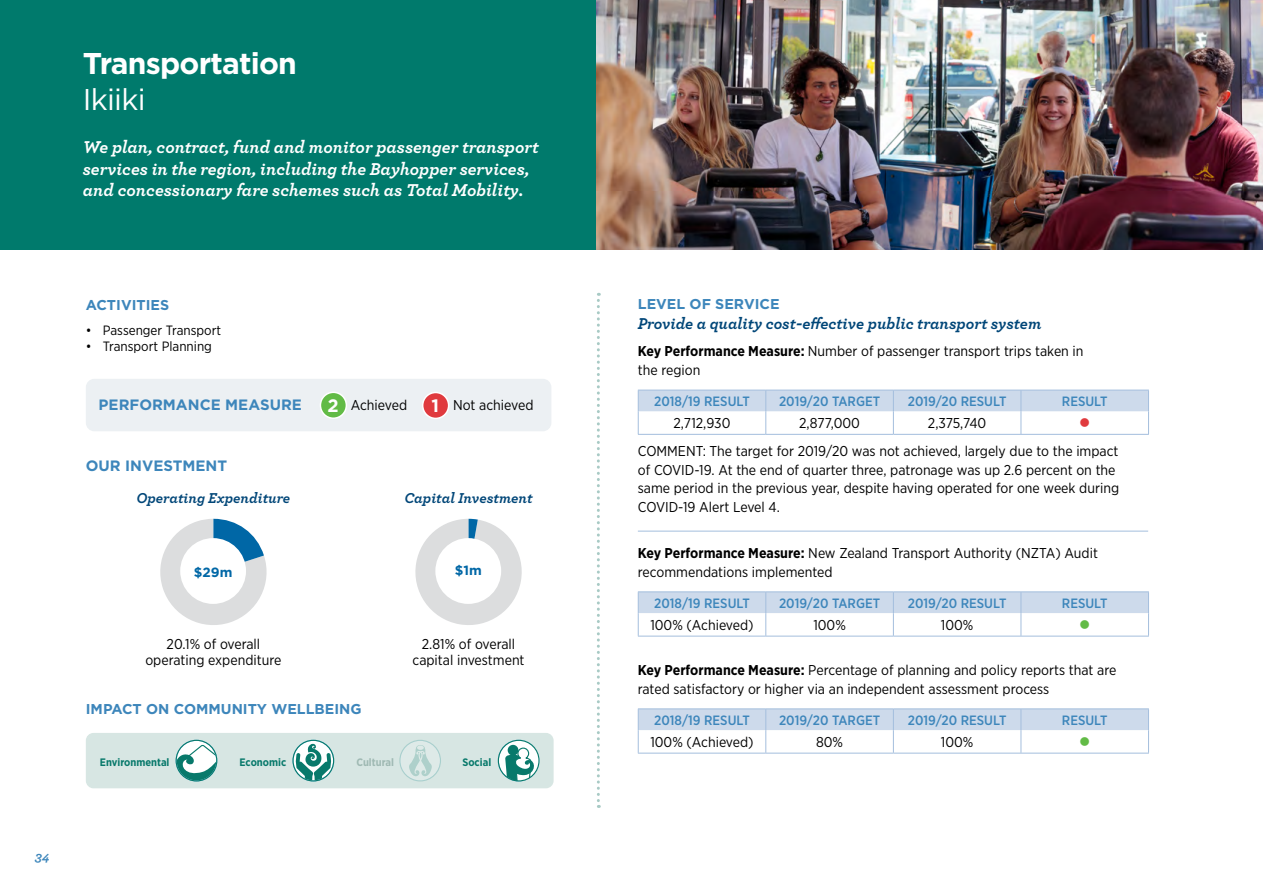
<style>
.page{position:relative;width:1263px;height:893px;background:#fff}
.page>*{position:absolute;margin:0;border:0;box-sizing:border-box;transform-origin:0 0}
.LTP_heading{font:700 30px "Gotham";letter-spacing:-.025em;color:#fff}
.t1{font:30px "Gotham";letter-spacing:-.025em;color:#fff}
.LOS_archer_text_body{font:italic 700 18px/21.6px "Archer";color:#fff}
.chart_heading{font:700 18px "Gotham";color:#fff}
.LOS_archer_text_body-2{font:italic 700 16.5px "Archer";color:#004678}
.GOA_sub_heads{font:italic 700 15px "Archer";color:#004678}
.LEVEL_OF_SERVICE{font:700 15px "Gotham";color:#3d86bb}
.LTP_sub2{font:700 15px "Gotham";color:#3d86bb}
.Table_centre{font:15px "Wingdings";color:#62bb46}
.Table_centre-2{font:15px "Wingdings";color:#e03a3e}
.Body_copy{font:14.25px/18.8px "Gotham Narrow";color:#000}
.Table_centre-3{font:14.25px "Gotham Narrow";color:#000}
.bullet{font:14.25px/16.5px "Gotham Narrow";color:#000;text-align:center}
.summary_block_heads{font:700 14.25px "Gotham";color:#3d86bb}
.LEVEL_OF_SERVICE-2{font:14.25px "Gotham Narrow";color:#000}
.LEVEL_OF_SERVICE-3{font:700 14.25px "Gotham";color:#3d86bb}
.table_head_white_cen{font:500 13.5px "Gotham Narrow";color:#3d86bb}
.t2{font:13.5px "Gotham Narrow";color:#000}
.t3{font:italic 700 13.5px "Archer";color:#3d86bb}
.t4{font:700 13.35px "Gotham";color:#0067a6}
.t5{font:700 10.8px "Gotham Narrow";color:#08796b}
.t6{font:700 10.8px "Gotham Narrow";color:#9fb9b3}
.s1{font-weight:700}
</style>
<div class="page">
<div style="left:0;top:0;width:597px;height:250px;background:#007a6c"></div>
<img style="left:597px;top:0;width:666px;height:250px">
<div style="left:86px;top:379px;width:465px;height:52px;background:#ecf0f3;border-radius:9px"></div>
<div style="left:320px;top:392px;width:26px;height:26px;background:#62bb46;border-radius:50%"></div>
<div style="left:320px;top:392px;width:27px;height:27px;border:2px solid #fff;border-radius:50%"></div>
<div style="left:423px;top:392px;width:26px;height:26px;background:#e03a3e;border-radius:50%"></div>
<div style="left:422px;top:392px;width:27px;height:27px;border:2px solid #fff;border-radius:50%"></div>
<svg style="left:160px;top:519px;width:107px;height:106px"></svg>
<div style="left:180px;top:538px;width:66px;height:66px;background:#fff;border-radius:50%"></div>
<svg style="left:415px;top:519px;width:107px;height:106px"></svg>
<div style="left:435px;top:538px;width:66px;height:66px;background:#fff;border-radius:50%"></div>
<div style="left:86px;top:733px;width:468px;height:55px;background:#d7e6e3;border-radius:8px"></div>
<svg style="left:399px;top:740px;width:42px;height:41px"></svg>
<svg style="left:292px;top:740px;width:42px;height:41px"></svg>
<svg style="left:498px;top:740px;width:42px;height:41px"></svg>
<svg style="left:176px;top:740px;width:41px;height:41px"></svg>
<svg style="left:638px;top:390px;width:511px;height:44px"></svg>
<hr style="left:638px;top:434px;width:128px;height:1px;background:#a4bedd">
<hr style="left:766px;top:434px;width:127px;height:1px;background:#a4bedd">
<hr style="left:893px;top:434px;width:128px;height:1px;background:#a4bedd">
<hr style="left:1021px;top:434px;width:128px;height:1px;background:#a4bedd">
<hr style="left:638px;top:531px;width:510px;height:1px;background:#a4bedd">
<hr style="left:638px;top:591px;width:128px;height:1px;background:#a4bedd">
<hr style="left:766px;top:591px;width:127px;height:1px;background:#a4bedd">
<hr style="left:893px;top:591px;width:128px;height:1px;background:#a4bedd">
<hr style="left:1021px;top:591px;width:128px;height:1px;background:#a4bedd">
<svg style="left:638px;top:592px;width:511px;height:44px"></svg>
<hr style="left:638px;top:636px;width:128px;height:1px;background:#a4bedd">
<hr style="left:766px;top:636px;width:127px;height:1px;background:#a4bedd">
<hr style="left:893px;top:636px;width:128px;height:1px;background:#a4bedd">
<hr style="left:1021px;top:636px;width:128px;height:1px;background:#a4bedd">
<hr style="left:638px;top:708px;width:128px;height:1px;background:#a4bedd">
<hr style="left:766px;top:708px;width:127px;height:1px;background:#a4bedd">
<hr style="left:893px;top:708px;width:128px;height:1px;background:#a4bedd">
<hr style="left:1021px;top:708px;width:128px;height:1px;background:#a4bedd">
<svg style="left:638px;top:709px;width:511px;height:44px"></svg>
<hr style="left:638px;top:753px;width:128px;height:1px;background:#a4bedd">
<hr style="left:766px;top:753px;width:127px;height:1px;background:#a4bedd">
<hr style="left:893px;top:753px;width:128px;height:1px;background:#a4bedd">
<hr style="left:1021px;top:753px;width:128px;height:1px;background:#a4bedd">
<svg style="left:597px;top:293px;width:3px;height:515px"></svg>
<p class="LTP_heading" style="left:83px;top:44px;width:216px">Transportation</p>
<p class="t1" style="left:83px;top:80px;width:64px">Ikiiki</p>
<p class="LOS_archer_text_body" style="left:83px;top:135px;width:457px">We plan, contract, fund and monitor passenger transport services in the region, including the Bayhopper services, and concessionary fare schemes such as Total Mobility.</p>
<p class="t3" style="left:35px;top:846px;width:16px">34</p>
<p class="summary_block_heads" style="left:86px;top:295px;width:85px">ACTIVITIES</p>
<p class="t2" style="left:86px;top:322px;width:137px">• Passenger Transport</p>
<p class="t2" style="left:86px;top:338px;width:128px">• Transport Planning</p>
<p class="LEVEL_OF_SERVICE" style="left:99px;top:395px;width:205px">PERFORMANCE MEASURE</p>
<p class="chart_heading" style="left:327px;top:393px;width:13px">2</p>
<p class="LEVEL_OF_SERVICE-2" style="left:351px;top:396px;width:58px">Achieved</p>
<p class="chart_heading" style="left:432px;top:393px;width:9px">1</p>
<p class="LEVEL_OF_SERVICE-2" style="left:453px;top:396px;width:82px">Not achieved</p>
<p class="LTP_sub2" style="left:86px;top:455px;width:143px">OUR INVESTMENT</p>
<p class="GOA_sub_heads" style="left:137px;top:486px;width:155px">Operating Expenditure</p>
<p class="GOA_sub_heads" style="left:404px;top:486px;width:130px">Capital Investment</p>
<p class="t4" style="left:194px;top:563px;width:40px">$29m</p>
<p class="t4" style="left:455px;top:561px;width:28px">$1m</p>
<p class="bullet" style="left:145px;top:635px;width:138px">20.1% of overall operating expenditure</p>
<p class="bullet" style="left:412px;top:635px;width:114px">2.81% of overall capital investment</p>
<p class="summary_block_heads" style="left:86px;top:699px;width:277px">IMPACT ON COMMUNITY WELLBEING</p>
<p class="t5" style="left:100px;top:755px;width:71px">Environmental</p>
<p class="t5" style="left:240px;top:755px;width:48px">Economic</p>
<p class="t6" style="left:356px;top:755px;width:39px">Cultural</p>
<p class="t5" style="left:462px;top:755px;width:30px">Social</p>
<p class="LEVEL_OF_SERVICE-3" style="left:638px;top:295px;width:143px">LEVEL OF SERVICE</p>
<p class="LOS_archer_text_body-2" style="left:638px;top:311px;width:405px">Provide a quality cost-effective public transport system</p>
<p class="Body_copy" style="left:638px;top:342px;width:447px"><span class="s1">Key Performance Measure:</span> Number of passenger transport trips taken in the region</p>
<p class="table_head_white_cen" style="left:654px;top:393px;width:97px">2018/19 RESULT</p>
<p class="table_head_white_cen" style="left:779px;top:393px;width:103px">2019/20 TARGET</p>
<p class="table_head_white_cen" style="left:908px;top:393px;width:100px">2019/20 RESULT</p>
<p class="table_head_white_cen" style="left:1062px;top:393px;width:47px">RESULT</p>
<p class="Table_centre-3" style="left:673px;top:414px;width:58px">2,712,930</p>
<p class="Table_centre-3" style="left:799px;top:414px;width:62px">2,877,000</p>
<p class="Table_centre-3" style="left:928px;top:414px;width:60px">2,375,740</p>
<p class="Table_centre-2" style="left:1079px;top:415px;width:13px">●</p>
<p class="Body_copy" style="left:638px;top:441px;width:483px">COMMENT: The target for 2019/20 was not achieved, largely due to the impact of COVID-19. At the end of quarter three, patronage was up 2.6 percent on the same period in the previous year, despite having operated for one week during COVID-19 Alert Level 4.</p>
<p class="Body_copy" style="left:638px;top:544px;width:462px"><span class="s1">Key Performance Measure:</span> New Zealand Transport Authority (NZTA) Audit recommendations implemented</p>
<p class="table_head_white_cen" style="left:654px;top:595px;width:97px">2018/19 RESULT</p>
<p class="table_head_white_cen" style="left:779px;top:595px;width:103px">2019/20 TARGET</p>
<p class="table_head_white_cen" style="left:908px;top:595px;width:100px">2019/20 RESULT</p>
<p class="table_head_white_cen" style="left:1062px;top:595px;width:47px">RESULT</p>
<p class="Table_centre-3" style="left:650px;top:616px;width:105px">100% (Achieved)</p>
<p class="Table_centre-3" style="left:813px;top:616px;width:34px">100%</p>
<p class="Table_centre-3" style="left:941px;top:616px;width:34px">100%</p>
<p class="Table_centre" style="left:1079px;top:617px;width:13px">●</p>
<p class="Body_copy" style="left:638px;top:661px;width:480px"><span class="s1">Key Performance Measure:</span> Percentage of planning and policy reports that are rated satisfactory or higher via an independent assessment process</p>
<p class="table_head_white_cen" style="left:654px;top:712px;width:97px">2018/19 RESULT</p>
<p class="table_head_white_cen" style="left:779px;top:712px;width:103px">2019/20 TARGET</p>
<p class="table_head_white_cen" style="left:908px;top:712px;width:100px">2019/20 RESULT</p>
<p class="table_head_white_cen" style="left:1062px;top:712px;width:47px">RESULT</p>
<p class="Table_centre-3" style="left:650px;top:733px;width:105px">100% (Achieved)</p>
<p class="Table_centre-3" style="left:816px;top:733px;width:29px">80%</p>
<p class="Table_centre-3" style="left:941px;top:733px;width:34px">100%</p>
<p class="Table_centre" style="left:1079px;top:734px;width:13px">●</p>
</div>
